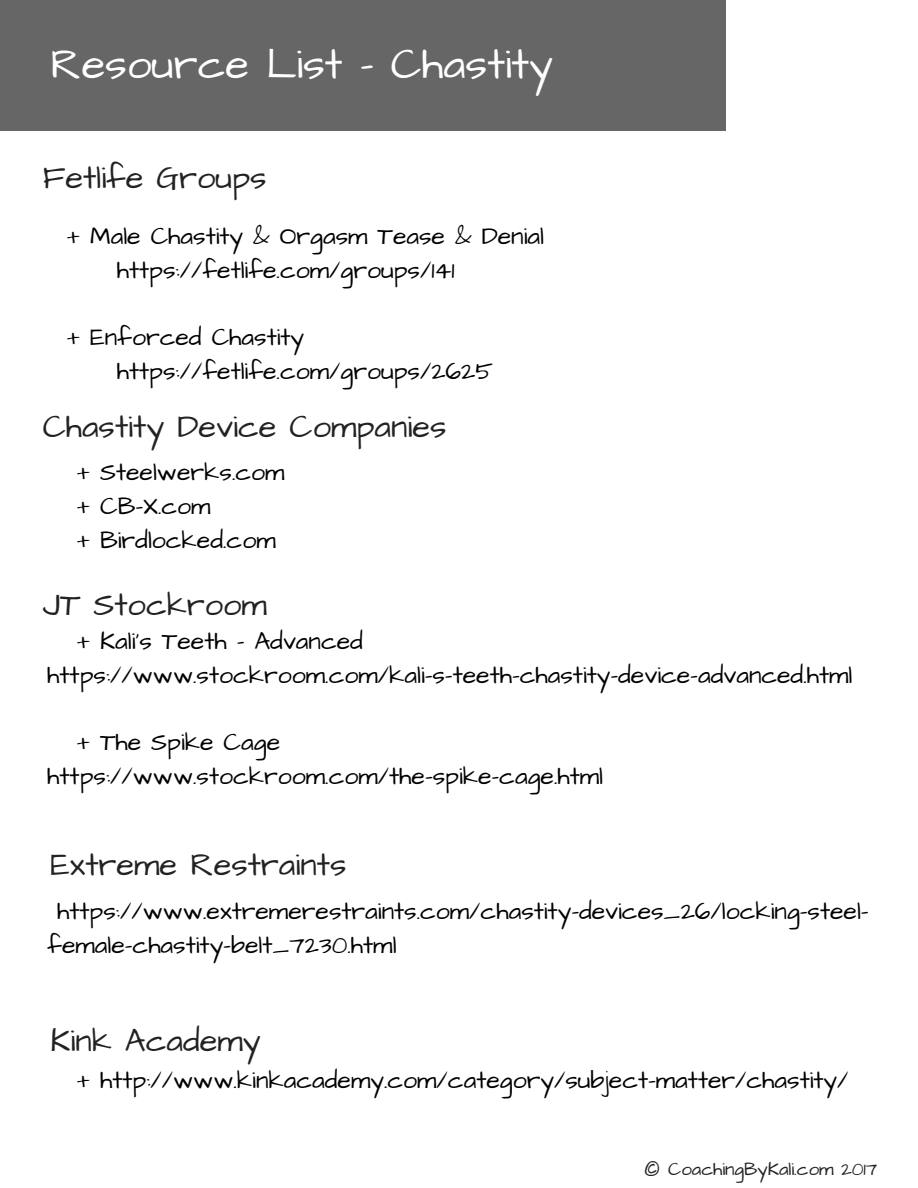
<style>
.page{position:relative;width:918px;height:1188px;background:#fff}
.page>*{position:absolute;margin:0;border:0;box-sizing:border-box;transform-origin:0 0}
.t1{font:43.65px "Architects Daughter";color:#fff}
.t2{font:32.7px "Architects Daughter";color:#222}
.t3{font:24.9px/33.8px "Architects Daughter";color:#000}
.t4{font:18.75px "Architects Daughter";color:#222}
.s1{font-size:24.9px}
</style>
<div class="page">
<div style="left:0;top:0;width:726px;height:130px;background:#666"></div>
<h1 class="t1" style="left:51px;top:35px;width:504px">Resource List - Chastity</h1>
<h2 class="t2" style="left:43px;top:156px;width:225px">Fetlife Groups</h2>
<p class="t3" style="left:117px;top:220px;width:429px;text-indent:-50px">+ Male Chastity &amp; Orgasm Tease &amp; Denial https://fetlife.com/groups/141</p>
<p class="t3" style="left:117px;top:321px;width:378px;text-indent:-50px">+ Enforced Chastity https://fetlife.com/groups/2625</p>
<h2 class="t2" style="left:43px;top:404px;width:405px">Chastity Device Companies</h2>
<p class="t3" style="left:77px;top:456px;width:209px">+ Steelwerks.com + CB-X.com<br>+ Birdlocked.com</p>
<h2 class="t2" style="left:43px;top:583px;width:226px">JT Stockroom</h2>
<p class="t3" style="left:47px;top:625px;width:807px;text-indent:30px">+ Kali’s Teeth - Advanced https://www.stockroom.com/kali-s-teeth-chastity-device-advanced.html</p>
<p class="t3" style="left:47px;top:726px;width:557px;text-indent:30px">+ The Spike Cage https://www.stockroom.com/the-spike-cage.html</p>
<h2 class="t2" style="left:51px;top:843px;width:297px">Extreme Restraints</h2>
<p class="t3" style="left:47px;top:895px;width:823px;text-indent:10px">https://www.extremerestraints.com/chastity-devices_26/locking-steel&shy;female-chastity-belt_7230.html</p>
<h2 class="t2" style="left:51px;top:1019px;width:212px">Kink Academy</h2>
<p class="t3" style="left:77px;top:1064px;width:773px">+ http://www.kinkacademy.com/category/subject-matter/chastity/</p>
<p class="t4" style="left:644px;top:1156px;width:235px"><span class="s1">©</span> CoachingByKali.com 2017</p>
</div>
